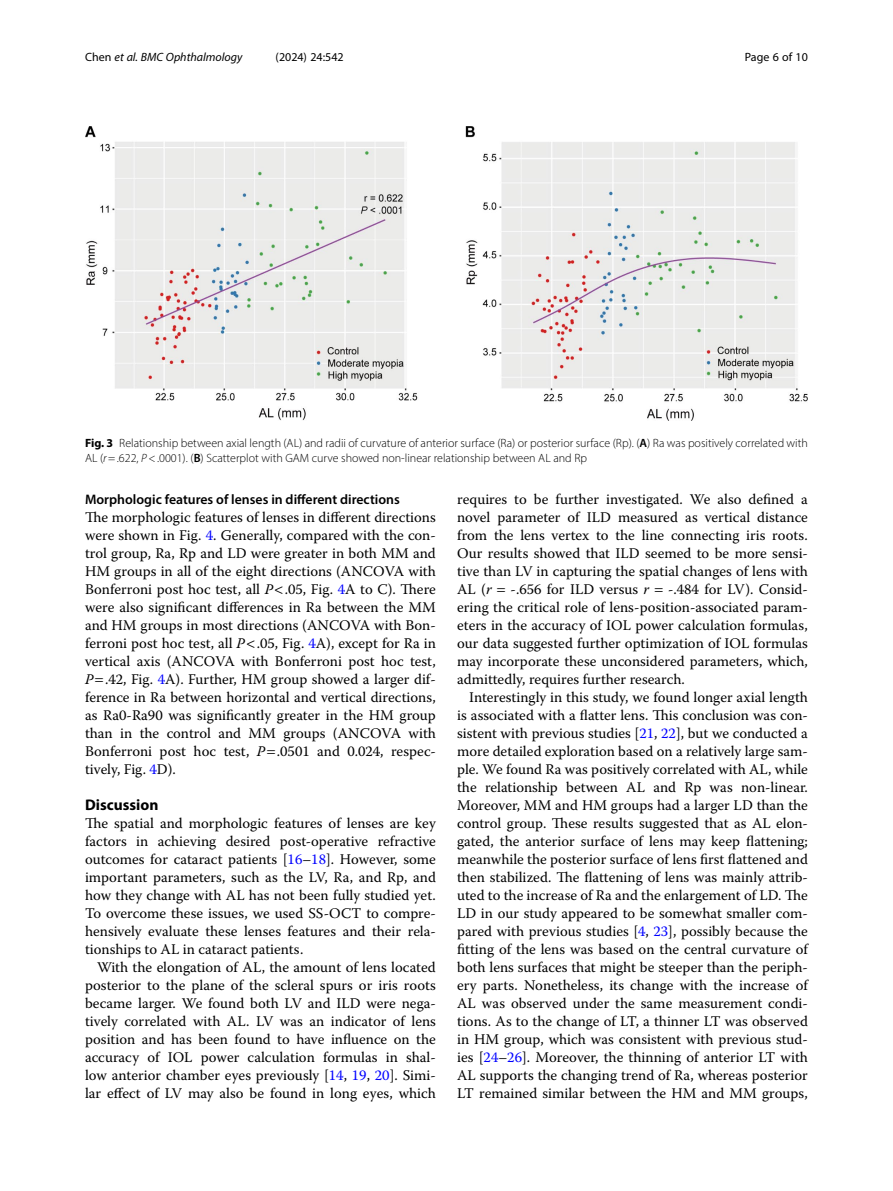
<style>
.page{position:relative;width:893px;height:1191px;background:#fff}
.page>*{position:absolute;margin:0;border:0;box-sizing:border-box;transform-origin:0 0}
.Head_1{font:700 15.45px "Myriad Pro";color:#000}
.Body_Text_Indent{font:14.7px/18px "Warnock Pro";color:#000;text-align:justify}
.Body_Text{font:14.7px/18px "Warnock Pro";color:#000;text-align:justify}
.Head_2{font:600 13.8px "Myriad Pro";color:#000}
.Figure_Caption{font:300 12px/15px "Myriad Pro";color:#000}
.t1{font:italic 12px "Myriad Pro";color:#000}
.t2{font:12px "Myriad Pro";color:#000}
.s1{font-style:normal}
.s2{font-weight:700}
.s3{font-weight:600}
.s4{font-style:italic}
.s5{color:#00f}
</style>
<div class="page">
<img style="left:85px;top:126px;width:723px;height:294px">
<p class="t1" style="left:85px;top:50px;width:159px"><span class="s1">Chen</span> et al. BMC Ophthalmology</p>
<p class="t2" style="left:276px;top:50px;width:70px">(2024) 24:542</p>
<p class="t2" style="left:745px;top:50px;width:65px">Page 6 of 10</p>
<p class="Figure_Caption" style="left:85px;top:436px;width:724px"><span class="s2">Fig. 3</span> Relationship between axial length (AL) and radii of curvature of anterior surface (Ra) or posterior surface (Rp). (<span class="s3">A</span>) Ra was positively correlated with<br>AL (<span class="s4">r</span>=.622, <span class="s4">P</span>&lt;.0001). (<span class="s3">B</span>) Scatterplot with GAM curve showed non-linear relationship between AL and Rp</p>
<p class="Head_2" style="left:85px;top:491px;width:316px">Morphologic features of lenses in different directions</p>
<p class="Body_Text" style="left:85px;top:508px;width:352px">The morphologic features of lenses in different directions were shown in Fig. <span class="s5">4</span>. Generally, compared with the con&shy;trol group, Ra, Rp and LD were greater in both MM and HM groups in all of the eight directions (ANCOVA with Bonferroni post hoc test, all <span class="s4">P</span> .05, Fig. <span class="s5">4</span>A to C). There were also significant differences in Ra between the MM and HM groups in most directions (ANCOVA with Bon&shy;ferroni post hoc test, all <span class="s4">P</span> .05, Fig. <span class="s5">4</span>A), except for Ra in vertical axis (ANCOVA with Bonferroni post hoc test, <span class="s4">P</span> .42, Fig. <span class="s5">4</span>A). Further, HM group showed a larger dif&shy;ference in Ra between horizontal and vertical directions, as Ra0-Ra90 was significantly greater in the HM group than in the control and MM groups (ANCOVA with Bonferroni post hoc test, <span class="s4">P</span> .0501 and 0.024, respec&shy;tively, Fig. <span class="s5">4</span>D).</p>
<p class="Head_1" style="left:85px;top:795px;width:75px">Discussion</p>
<p class="Body_Text" style="left:85px;top:814px;width:352px">The spatial and morphologic features of lenses are key factors in achieving desired post-operative refractive outcomes for cataract patients [<span class="s5">16</span>–<span class="s5">18</span>]. However, some important parameters, such as the LV, Ra, and Rp, and how they change with AL has not been fully studied yet.<br>To overcome these issues, we used SS-OCT to compre&shy;hensively evaluate these lenses features and their rela&shy;tionships to AL in cataract patients.</p>
<p class="Body_Text_Indent" style="left:85px;top:958px;width:352px;text-indent:12px">With the elongation of AL, the amount of lens located posterior to the plane of the scleral spurs or iris roots became larger. We found both LV and ILD were nega&shy;tively correlated with AL. LV was an indicator of lens position and has been found to have influence on the accuracy of IOL power calculation formulas in shal&shy;low anterior chamber eyes previously [<span class="s5">14</span>, <span class="s5">19</span>, <span class="s5">20</span>]. Simi&shy;lar effect of LV may also be found in long eyes, which</p>
<p class="Body_Text_Indent" style="left:457px;top:490px;width:352px">requires to be further investigated. We also defined a novel parameter of ILD measured as vertical distance from the lens vertex to the line connecting iris roots.<br>Our results showed that ILD seemed to be more sensi&shy;tive than LV in capturing the spatial changes of lens with AL (<span class="s4">r</span></p>
<p class="Body_Text_Indent" style="left:457px;top:580px;width:352px;text-indent:211px">-.484 for LV). Consid&shy;ering the critical role of lens-position-associated param&shy;eters in the accuracy of IOL power calculation formulas, our data suggested further optimization of IOL formulas may incorporate these unconsidered parameters, which, admittedly, requires further research.</p>
<p class="Body_Text_Indent" style="left:457px;top:688px;width:352px;text-indent:12px">Interestingly in this study, we found longer axial length is associated with a flatter lens. This conclusion was con&shy;sistent with previous studies [<span class="s5">21</span>, <span class="s5">22</span>], but we conducted a more detailed exploration based on a relatively large sam&shy;ple. We found Ra was positively correlated with AL, while the relationship between AL and Rp was non-linear.<br>Moreover, MM and HM groups had a larger LD than the control group. These results suggested that as AL elon&shy;gated, the anterior surface of lens may keep flattening; meanwhile the posterior surface of lens first flattened and then stabilized. The flattening of lens was mainly attrib&shy;uted to the increase of Ra and the enlargement of LD. The LD in our study appeared to be somewhat smaller com&shy;pared with previous studies [<span class="s5">4</span>, <span class="s5">23</span>], possibly because the fitting of the lens was based on the central curvature of both lens surfaces that might be steeper than the periph&shy;ery parts. Nonetheless, its change with the increase of AL was observed under the same measurement condi&shy;tions. As to the change of LT, a thinner LT was observed in HM group, which was consistent with previous stud&shy;ies [<span class="s5">24</span>–<span class="s5">26</span>]. Moreover, the thinning of anterior LT with AL supports the changing trend of Ra, whereas posterior LT remained similar between the HM and MM groups,</p>
<p class="Body_Text_Indent" style="left:511px;top:580px;width:140px">-.656 for ILD versus <span class="s4">r</span></p>
</div>
